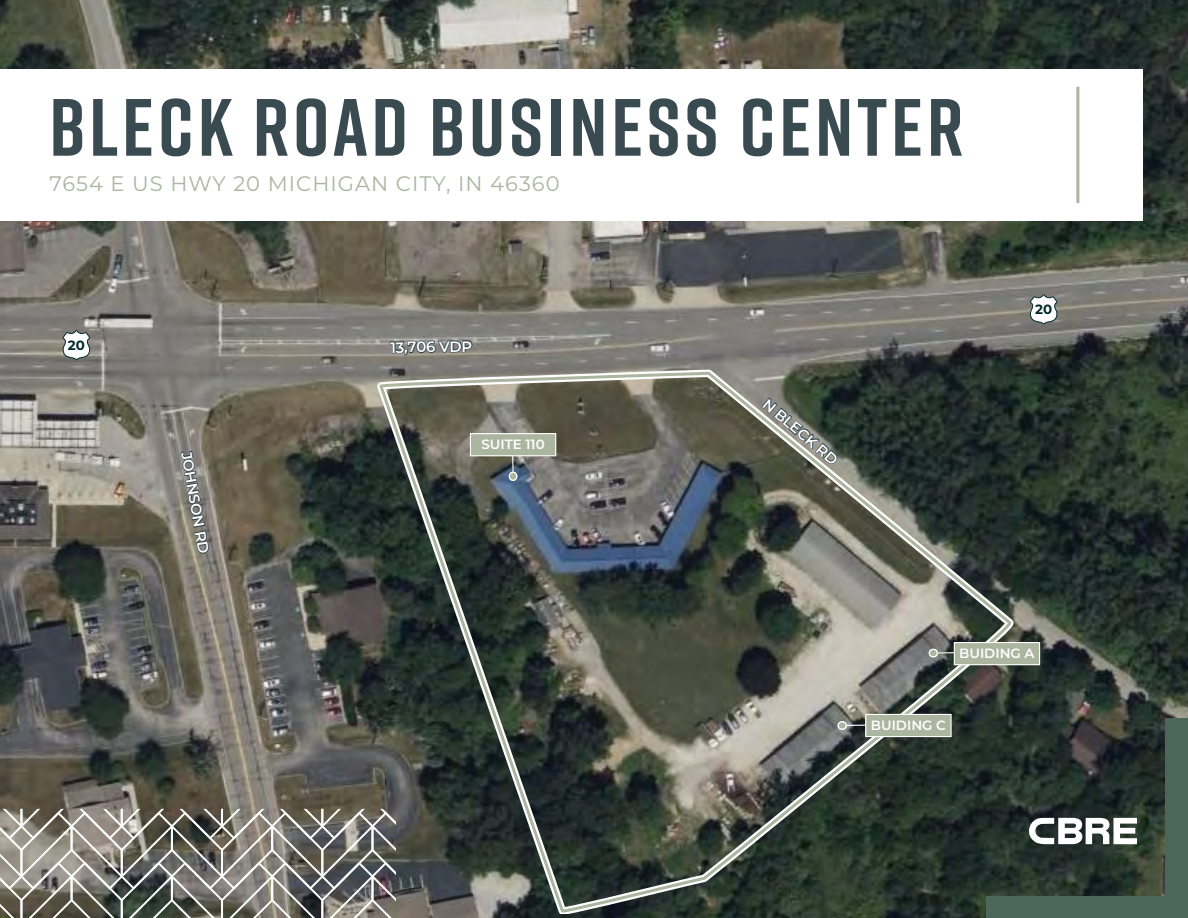
<style>
.page{position:relative;width:1188px;height:918px;background:#fff}
.page>*{position:absolute;margin:0;border:0;box-sizing:border-box;transform-origin:0 0}
.t1{font:700 81px "Rift";letter-spacing:.05em;color:#394a51}
.t2{font:21px "Montserrat";letter-spacing:.05em;color:#acb5a0}
.t3{font:600 14.85px "Montserrat";color:#fff}
.t4{font:600 13.5px "Montserrat";color:#fff}
.t5{font:700 13.5px "Montserrat";color:#012a2d}
</style>
<div class="page">
<img style="left:0;top:0;width:1188px;height:918px">
<svg style="left:378px;top:370px;width:635px;height:543px;background:#4c524b"></svg>
<svg style="left:1030px;top:294px;width:28px;height:31px"></svg>
<svg style="left:62px;top:330px;width:28px;height:30px"></svg>
<svg style="left:761px;top:396px;width:78px;height:70px;background:#60685d"></svg>
<svg style="left:180px;top:450px;width:29px;height:103px;background:#72746f"></svg>
<svg style="left:389px;top:339px;width:84px;height:17px"></svg>
<svg style="left:838px;top:721px;width:27px;height:9px"></svg>
<div style="left:866px;top:714px;width:85px;height:23px;background:#acb5a0"></div>
<div style="left:865px;top:714px;width:87px;height:23px;border:1px solid #fff"></div>
<hr style="left:933px;top:652px;width:25px;height:2px;background:#fff">
<svg style="left:929px;top:649px;width:19px;height:8px"></svg>
<div style="left:954px;top:643px;width:86px;height:22px;background:#acb5a0"></div>
<div style="left:954px;top:642px;width:86px;height:23px;border:1px solid #fff"></div>
<hr style="left:512px;top:451px;width:2px;height:26px;background:#fff">
<svg style="left:509px;top:462px;width:8px;height:19px"></svg>
<div style="left:470px;top:434px;width:86px;height:22px;background:#acb5a0"></div>
<div style="left:470px;top:433px;width:86px;height:23px;border:1px solid #fff"></div>
<div style="left:0;top:69px;width:1143px;height:152px;background:#fff"></div>
<hr style="left:1076px;top:87px;width:3px;height:116px;background:#acb5a0">
<div style="left:987px;top:897px;width:201px;height:21px;background:#4b6759"></div>
<div style="left:1165px;top:719px;width:23px;height:199px;background:#4b6759"></div>
<svg style="left:1029px;top:818px;width:108px;height:26px"></svg>
<svg style="left:0;top:809px;width:396px;height:109px;background:#7c7a73"></svg>
<h1 class="t1" style="left:49px;top:69px;width:916px">BLECK ROAD BUSINESS CENTER</h1>
<p class="t2" style="left:49px;top:169px;width:512px">7654 E US HWY 20 MICHIGAN CITY, IN 46360</p>
<p class="t5" style="left:68px;top:335px;width:19px">20</p>
<p class="t3" style="left:197px;top:450px;width:105px;rotate:80deg">JOHNSON RD</p>
<p class="t3" style="left:390px;top:337px;width:83px;rotate:-1deg">13,706 VDP</p>
<p class="t4" style="left:481px;top:435px;width:65px">SUITE 110</p>
<p class="t3" style="left:772px;top:394px;width:94px;rotate:40deg">N BLECK RD</p>
<p class="t5" style="left:1035px;top:300px;width:19px">20</p>
<p class="t4" style="left:959px;top:644px;width:77px">BUIDING A</p>
<p class="t4" style="left:871px;top:716px;width:77px">BUIDING C</p>
</div>
